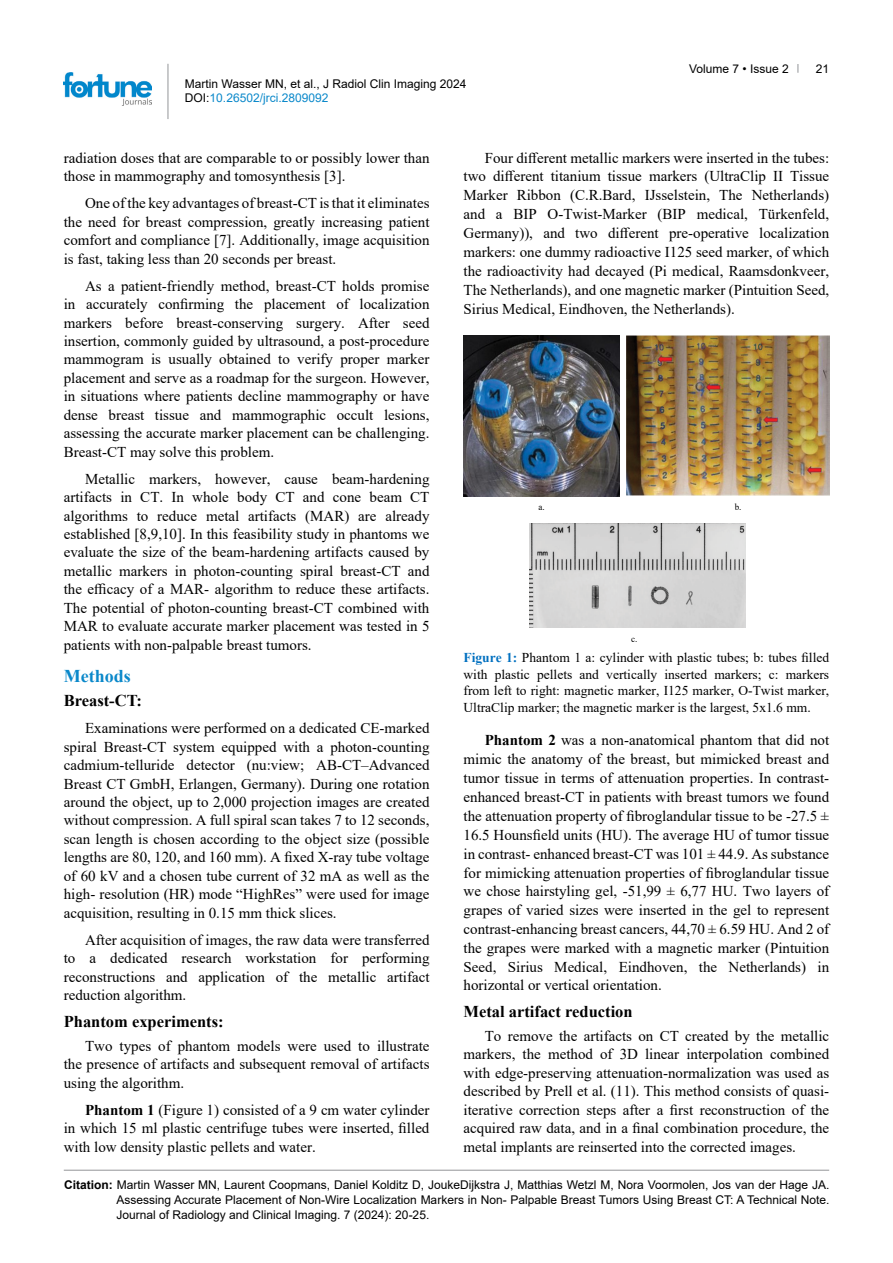
<style>
.page{position:relative;width:893px;height:1263px;background:#fff}
.page>*{position:absolute;margin:0;border:0;box-sizing:border-box;transform-origin:0 0}
.t1{font:700 18px "Times New Roman";color:#0a88ca}
.t2{font:700 16.5px "Times New Roman";color:#000}
.t3{font:15px/18.5px "Times New Roman";color:#000;text-align:justify}
.t4{font:13.5px/16.5px "Times New Roman";color:#000;text-align:justify}
.t5{font:12px/15px "Arial";color:#000}
.t6{font:9.3px "Times New Roman";color:#000}
.s1{color:#0a88ca}
.s2{font-weight:700}
.s3{font-weight:700;color:#0070c0}
</style>
<div class="page">
<hr style="left:168px;top:64px;width:1px;height:55px;background:#939598">
<img style="left:64px;top:72px;width:88px;height:33px">
<hr style="left:64px;top:1170px;width:765px;height:1px;background:#939598">
<img style="left:463px;top:335px;width:156px;height:161px">
<img style="left:626px;top:335px;width:203px;height:160px">
<img style="left:530px;top:524px;width:216px;height:104px">
<p class="t5" style="left:185px;top:76px;width:283px;line-height:14.4px">Martin Wasser MN, et al., J Radiol Clin Imaging 2024<br>DOI:<span class="s1">10.26502/jrci.2809092</span></p>
<p class="t5" style="left:689px;top:61px;width:101px">Volume 7 • Issue 2</p>
<p class="t5" style="left:816px;top:61px;width:15px">21</p>
<p class="t3" style="left:64px;top:148px;width:367px">radiation doses that are comparable to or possibly lower than those in mammography and tomosynthesis [3].</p>
<p class="t3" style="left:64px;top:194px;width:367px;text-indent:21px">One of the key advantages of breast-CT is that it eliminates the need for breast compression, greatly increasing patient comfort and compliance [7]. Additionally, image acquisition is fast, taking less than 20 seconds per breast.</p>
<p class="t3" style="left:64px;top:276px;width:367px;text-indent:21px">As a patient-friendly method, breast-CT holds promise in accurately confirming the placement of localization markers before breast-conserving surgery. After seed insertion, commonly guided by ultrasound, a post-procedure mammogram is usually obtained to verify proper marker placement and serve as a roadmap for the surgeon. However, in situations where patients decline mammography or have dense breast tissue and mammographic occult lesions, assessing the accurate marker placement can be challenging.<br>Breast-CT may solve this problem.</p>
<p class="t3" style="left:64px;top:469px;width:367px;text-indent:21px">Metallic markers, however, cause beam-hardening artifacts in CT. In whole body CT and cone beam CT algorithms to reduce metal artifacts (MAR) are already established [8,9,10]. In this feasibility study in phantoms we evaluate the size of the beam-hardening artifacts caused by metallic markers in photon-counting spiral breast-CT and the efficacy of a MAR- algorithm to reduce these artifacts.<br>The potential of photon-counting breast-CT combined with MAR to evaluate accurate marker placement was tested in 5 patients with non-palpable breast tumors.</p>
<p class="t1" style="left:64px;top:663px;width:68px">Methods</p>
<p class="t2" style="left:64px;top:689px;width:80px">Breast-CT:</p>
<p class="t3" style="left:64px;top:718px;width:367px;text-indent:21px">Examinations were performed on a dedicated CE-marked spiral Breast-CT system equipped with a photon-counting cadmium-telluride detector (nu:view; AB-CT–Advanced Breast CT GmbH, Erlangen, Germany). During one rotation around the object, up to 2,000 projection images are created without compression. A full spiral scan takes 7 to 12 seconds, scan length is chosen according to the object size (possible lengths are 80, 120, and 160 mm). A fixed X-ray tube voltage of 60 kV and a chosen tube current of 32 mA as well as the high- resolution (HR) mode “HighRes” were used for image acquisition, resulting in 0.15 mm thick slices.</p>
<p class="t3" style="left:64px;top:930px;width:367px;text-indent:21px">After acquisition of images, the raw data were transferred to a dedicated research workstation for performing reconstructions and application of the metallic artifact reduction algorithm.</p>
<p class="t2" style="left:64px;top:1009px;width:161px">Phantom experiments:</p>
<p class="t3" style="left:64px;top:1036px;width:367px;text-indent:21px">Two types of phantom models were used to illustrate the presence of artifacts and subsequent removal of artifacts using the algorithm.</p>
<p class="t3" style="left:64px;top:1100px;width:367px;text-indent:21px"><span class="s2">Phantom 1</span> (Figure 1) consisted of a 9 cm water cylinder in which 15 ml plastic centrifuge tubes were inserted, filled with low density plastic pellets and water.</p>
<p class="t3" style="left:463px;top:148px;width:367px;line-height:18.9px;text-indent:21px">Four different metallic markers were inserted in the tubes: two different titanium tissue markers (UltraClip II Tissue Marker Ribbon (C.R.Bard, IJsselstein, The Netherlands) and a BIP O-Twist-Marker (BIP medical, Türkenfeld, Germany)), and two different pre-operative localization markers: one dummy radioactive I125 seed marker, of which the radioactivity had decayed (Pi medical, Raamsdonkveer, The Netherlands), and one magnetic marker (Pintuition Seed, Sirius Medical, Eindhoven, the Netherlands).</p>
<p class="t6" style="left:539px;top:501px;width:8px">a.</p>
<p class="t6" style="left:735px;top:501px;width:8px">b.</p>
<p class="t6" style="left:631px;top:632px;width:8px">c.</p>
<p class="t4" style="left:463px;top:649px;width:367px"><span class="s3">Figure 1:</span> Phantom 1 a: cylinder with plastic tubes; b: tubes filled with plastic pellets and vertically inserted markers; c: markers from left to right: magnetic marker, I125 marker, O-Twist marker, UltraClip marker; the magnetic marker is the largest, 5x1.6 mm.</p>
<p class="t3" style="left:463px;top:730px;width:367px;line-height:18.9px;text-indent:21px"><span class="s2">Phantom 2</span> was a non-anatomical phantom that did not mimic the anatomy of the breast, but mimicked breast and tumor tissue in terms of attenuation properties. In contrast&shy;enhanced breast-CT in patients with breast tumors we found the attenuation property of fibroglandular tissue to be -27.5 ± 16.5 Hounsfield units (HU). The average HU of tumor tissue in contrast- enhanced breast-CT was 101 ± 44.9. As substance for mimicking attenuation properties of fibroglandular tissue we chose hairstyling gel, -51,99 ± 6,77 HU. Two layers of grapes of varied sizes were inserted in the gel to represent contrast-enhancing breast cancers, 44,70 ± 6.59 HU. And 2 of the grapes were marked with a magnetic marker (Pintuition Seed, Sirius Medical, Eindhoven, the Netherlands) in horizontal or vertical orientation.</p>
<p class="t2" style="left:463px;top:999px;width:171px">Metal artifact reduction</p>
<p class="t3" style="left:463px;top:1026px;width:367px;text-indent:21px">To remove the artifacts on CT created by the metallic markers, the method of 3D linear interpolation combined with edge-preserving attenuation-normalization was used as described by Prell et al. (11). This method consists of quasi&shy;iterative correction steps after a first reconstruction of the acquired raw data, and in a final combination procedure, the metal implants are reinserted into the corrected images.</p>
<p class="t5" style="left:117px;top:1177px;width:715px;text-align:justify;text-indent:-52px"><span class="s2">Citation:</span> Martin Wasser MN, Laurent Coopmans, Daniel Kolditz D, JoukeDijkstra J, Matthias Wetzl M, Nora Voormolen, Jos van der Hage JA.<br>Assessing Accurate Placement of Non-Wire Localization Markers in Non- Palpable Breast Tumors Using Breast CT: A Technical Note.<br>Journal of Radiology and Clinical Imaging. 7 (2024): 20-25.</p>
</div>
